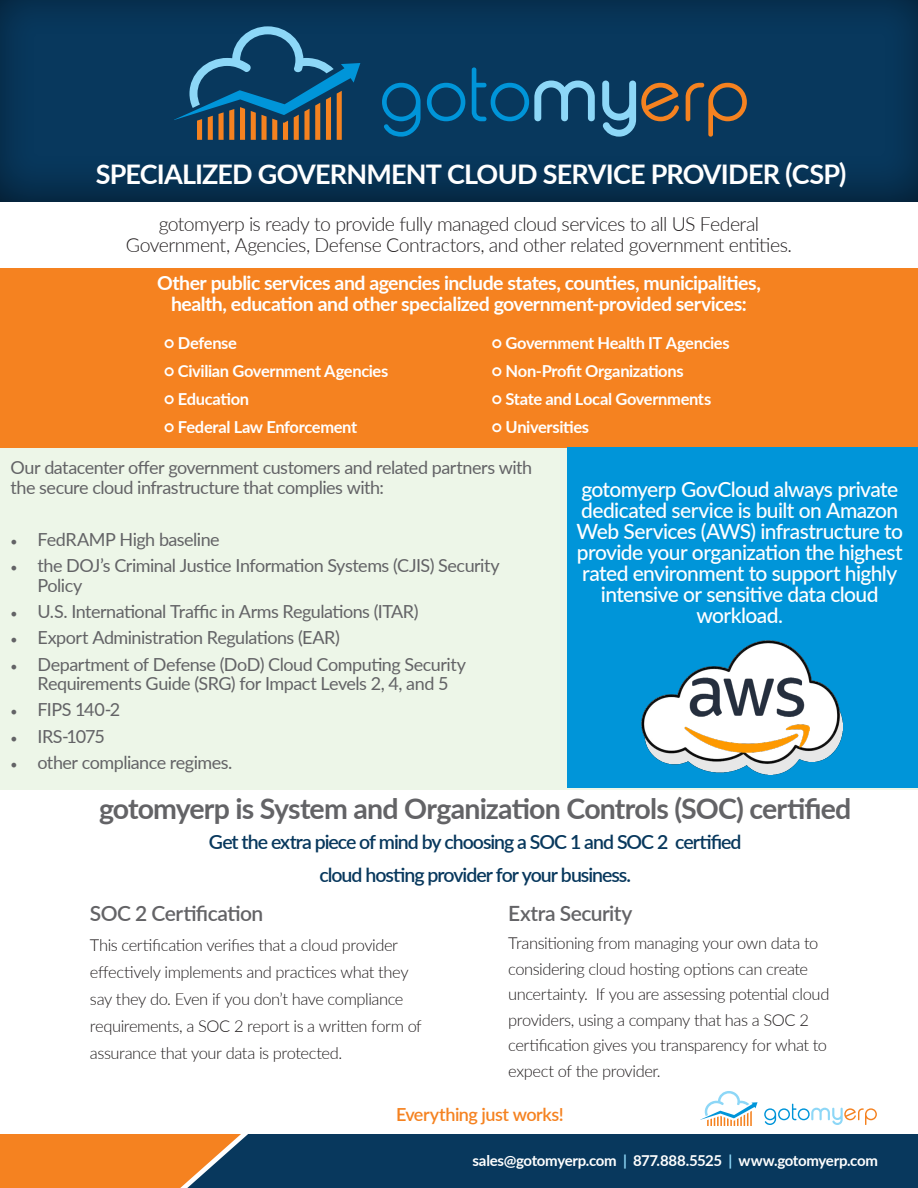
<style>
.page{position:relative;width:918px;height:1188px;background:#fff}
.page>*{position:absolute;margin:0;border:0;box-sizing:border-box;transform-origin:0 0}
.t1{font:700 28.5px "Lato";letter-spacing:-.025em;color:#636366}
.t2{font:700 27px "Lato";letter-spacing:-.03em;color:#fff}
.t3{font:500 21px/21px "Lato";letter-spacing:-.03em;color:#fff;text-align:center}
.t4{font:600 21px "Lato";letter-spacing:-.025em;color:#636366}
.t5{font:300 19.5px/21px "Lato";letter-spacing:-.035em;color:#231f20;text-align:center}
.t6{font:700 19.5px/21px "Lato";letter-spacing:-.025em;color:#fff;text-align:center}
.t7{font:600 19.5px "Lato";letter-spacing:-.05em;color:#08385d}
.t8{font:18px/19.5px "Lato";letter-spacing:-.03em;color:#636366}
.t9{font:600 18px "Lato";letter-spacing:-.025em;color:#f58220}
.t10{font:300 16.5px/25.5px "Lato";letter-spacing:-.025em;color:#231f20}
.t11{font:700 16.5px "Lato";letter-spacing:-.02em;color:#fff}
.t12{font:700 15px "Lato";letter-spacing:-.02em;color:#fff}
.s1{font-family:"Minion Pro"}
.s2{color:#8dd7f7}
</style>
<div class="page">
<div style="left:0;top:0;width:918px;height:204px;background:#231f20;opacity:.75"></div>
<div style="left:0;top:447px;width:918px;height:343px;background:#edf6e8"></div>
<svg style="left:0;top:1134px;width:918px;height:54px;background:#404a50"></svg>
<svg style="left:764px;top:1104px;width:113px;height:21px"></svg>
<svg style="left:700px;top:1091px;width:58px;height:35px"></svg>
<div style="left:1px;top:268px;width:917px;height:180px;background:#f58220"></div>
<div style="left:568px;top:447px;width:350px;height:340px;background:#0095d9"></div>
<img style="left:641px;top:641px;width:201px;height:134px">
<svg style="left:382px;top:83px;width:39px;height:54px;background:#055888"></svg>
<svg style="left:427px;top:83px;width:38px;height:38px"></svg>
<svg style="left:472px;top:67px;width:123px;height:54px;background:#1b5b83"></svg>
<svg style="left:602px;top:81px;width:77px;height:56px;background:#446375"></svg>
<svg style="left:686px;top:83px;width:61px;height:54px;background:#424a4d"></svg>
<svg style="left:174px;top:26px;width:186px;height:114px;background:#29536e"></svg>
<img style="left:685px;top:678px;width:124px;height:74px">
<p class="t2" style="left:96px;top:154px;width:752px">SPECIALIZED GOVERNMENT CLOUD SERVICE PROVIDER (CSP)</p>
<p class="t5" style="left:126px;top:212px;width:668px">gotomyerp is ready to provide fully managed cloud services to all US Federal<br>Government, Agencies, Defense Contractors, and other related government entities.</p>
<p class="t6" style="left:157px;top:272px;width:605px">Other public services and agencies include states, counties, municipalities, health, education and other specialized government-provided services:</p>
<p class="t11" style="left:164px;top:331px;width:75px">○ Defense</p>
<p class="t11" style="left:164px;top:359px;width:226px">○ Civilian Government Agencies</p>
<p class="t11" style="left:164px;top:387px;width:87px">○ Education</p>
<p class="t11" style="left:164px;top:415px;width:195px">○ Federal Law Enforcement</p>
<p class="t11" style="left:491px;top:331px;width:240px">○ Government Health IT Agencies</p>
<p class="t11" style="left:491px;top:359px;width:194px">○ Non-Profit Organizations</p>
<p class="t11" style="left:491px;top:387px;width:221px">○ State and Local Governments</p>
<p class="t11" style="left:491px;top:415px;width:99px">○ Universities</p>
<p class="t8" style="left:10px;top:457px;width:523px">Our datacenter offer government customers and related partners with the secure cloud infrastructure that complies with:</p>
<p class="t8" style="left:10px;top:529px;width:211px"><span class="s1">•</span> FedRAMP High baseline</p>
<p class="t8" style="left:38px;top:555px;width:464px;text-indent:-27px"><span class="s1">•</span> the DOJ’s Criminal Justice Information Systems (CJIS) Security<br>Policy</p>
<p class="t8" style="left:10px;top:601px;width:410px"><span class="s1">•</span> U.S. International Traffic in Arms Regulations (ITAR)</p>
<p class="t8" style="left:10px;top:627px;width:331px"><span class="s1">•</span> Export Administration Regulations (EAR)</p>
<p class="t8" style="left:10px;top:653px;width:457px;text-align:center"><span class="s1">•</span> Department of Defense (DoD) Cloud Computing Security<br>Requirements Guide (SRG) for Impact Levels 2, 4, and 5</p>
<p class="t8" style="left:10px;top:699px;width:111px"><span class="s1">•</span> FIPS 140-2</p>
<p class="t8" style="left:10px;top:725px;width:96px"><span class="s1">•</span> IRS-1075</p>
<p class="t8" style="left:10px;top:752px;width:223px"><span class="s1">•</span> other compliance regimes.</p>
<p class="t3" style="left:576px;top:478px;width:328px">gotomyerp GovCloud always private dedicated service is built on Amazon<br>Web Services (AWS) infrastructure to provide your organization the highest rated environment to support highly intensive or sensitive data cloud workload.</p>
<p class="t1" style="left:99px;top:788px;width:754px">gotomyerp is System and Organization Controls (SOC) certified</p>
<p class="t7" style="left:209px;top:828px;width:534px">Get the extra piece of mind by choosing a SOC 1 and SOC 2 certified</p>
<p class="t7" style="left:319px;top:861px;width:313px">cloud hosting provider for your business.</p>
<p class="t4" style="left:90px;top:898px;width:175px">SOC 2 Certification</p>
<p class="t10" style="left:90px;top:931px;width:334px;line-height:27px">This certification verifies that a cloud provider effectively implements and practices what they say they do. Even if you don’t have compliance requirements, a SOC 2 report is a written form of assurance that your data is protected.</p>
<p class="t4" style="left:508px;top:898px;width:126px">Extra Security</p>
<p class="t10" style="left:508px;top:930px;width:323px">Transitioning from managing your own data to considering cloud hosting options can create uncertainty. If you are assessing potential cloud providers, using a company that has a SOC 2 certification gives you transparency for what to expect of the provider.</p>
<p class="t9" style="left:396px;top:1101px;width:169px">Everything just works!</p>
<p class="t12" style="left:473px;top:1150px;width:407px">sales@gotomyerp.com <span class="s2">|</span> 877.888.5525 <span class="s2">|</span> www.gotomyerp.com</p>
</div>
